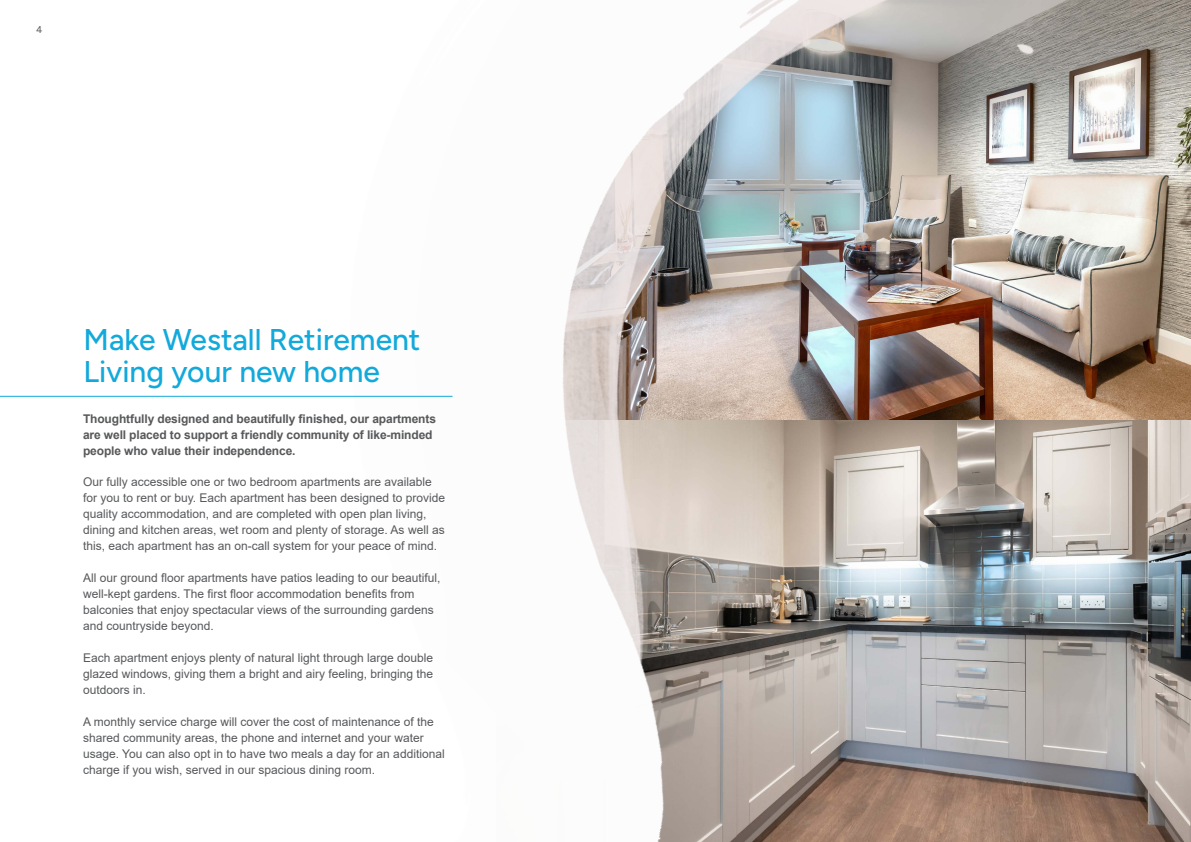
<style>
.page{position:relative;width:1191px;height:842px;background:#fff}
.page>*{position:absolute;margin:0;border:0;box-sizing:border-box;transform-origin:0 0}
.Heading_Orange{font:500 30px/32px "Figtree";color:#12a9db}
.Body_Text{font:12px/16px "Arial";color:#57585a}
.Body_Text-2{font:700 12px/16px "Arial";letter-spacing:-.01em;color:#57585a}
.SUB_HEADER{font:10px "Figtree";color:#57585a}
</style>
<div class="page">
<img style="left:0;top:0;width:1191px;height:842px">
<hr style="left:0;top:396px;width:452px;height:1px;background:#12a9db">
<p class="SUB_HEADER" style="left:36px;top:23px;width:8px">4</p>
<p class="Heading_Orange" style="left:84px;top:323px;width:338px">Make Westall Retirement<br>Living your new home</p>
<p class="Body_Text-2" style="left:83px;top:411px;width:354px">Thoughtfully designed and beautifully finished, our apartments are well placed to support a friendly community of like-minded people who value their independence.</p>
<p class="Body_Text" style="left:83px;top:474px;width:363px">Our fully accessible one or two bedroom apartments are available for you to rent or buy. Each apartment has been designed to provide quality accommodation, and are completed with open plan living, dining and kitchen areas, wet room and plenty of storage. As well as this, each apartment has an on-call system for your peace of mind.</p>
<p class="Body_Text" style="left:83px;top:570px;width:359px">All our ground floor apartments have patios leading to our beautiful, well-kept gardens. The first floor accommodation benefits from balconies that enjoy spectacular views of the surrounding gardens and countryside beyond.</p>
<p class="Body_Text" style="left:83px;top:650px;width:352px;text-align:justify">Each apartment enjoys plenty of natural light through large double glazed windows, giving them a bright and airy feeling, bringing the outdoors in.</p>
<p class="Body_Text" style="left:83px;top:714px;width:363px">A monthly service charge will cover the cost of maintenance of the shared community areas, the phone and internet and your water usage. You can also opt in to have two meals a day for an additional charge if you wish, served in our spacious dining room.</p>
</div>
